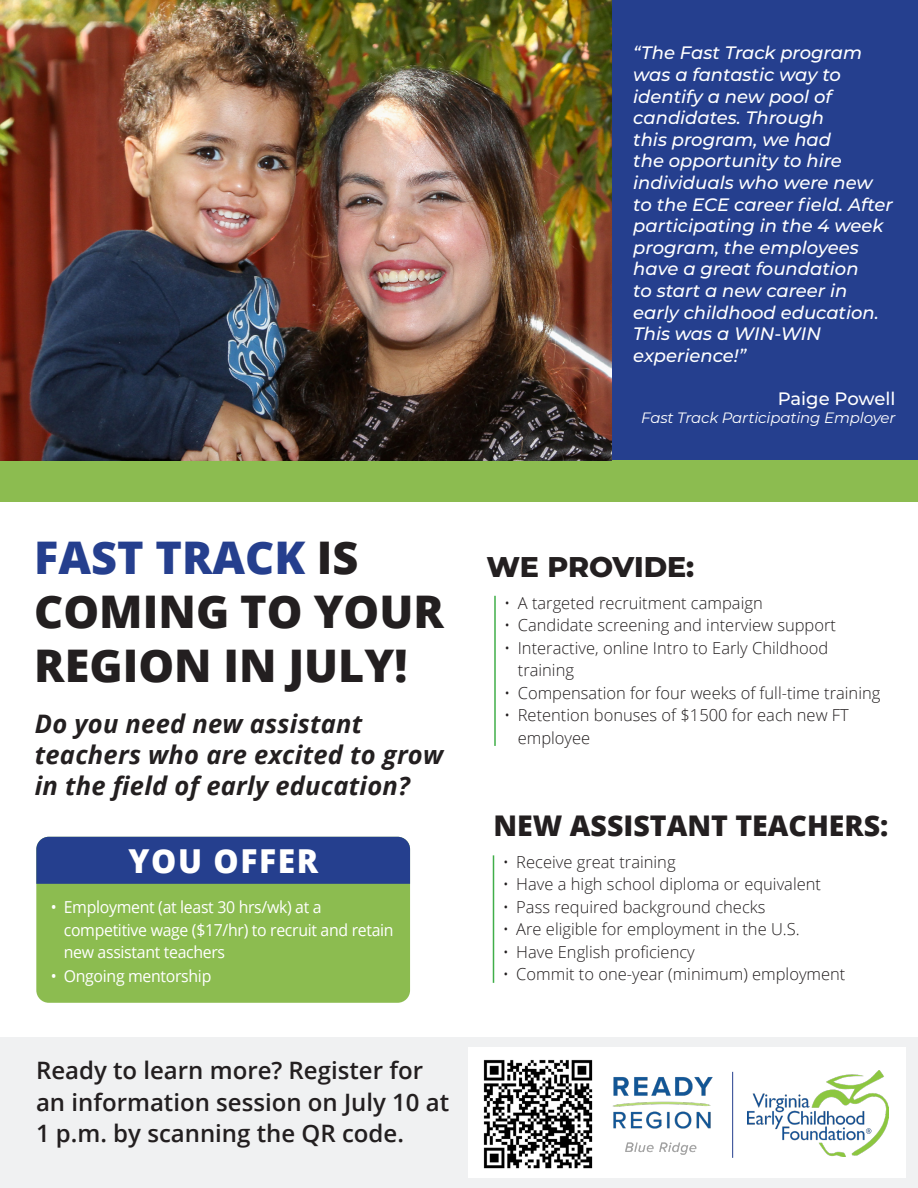
<style>
.page{position:relative;width:918px;height:1188px;background:#fff}
.page>*{position:absolute;margin:0;border:0;box-sizing:border-box;transform-origin:0 0}
.t1{font:800 45px/54px "Open Sans";color:#231f20}
.t2{font:800 33px "Open Sans";letter-spacing:.05em;color:#fff;scale:.96 1}
.t3{font:800 30px "Open Sans";letter-spacing:.05em;color:#fff;scale:.96 1}
.t4{font:800 28.5px "Open Sans";color:#231f20}
.t5{font:800 28.5px "Montserrat";letter-spacing:-.01em;color:#231f20}
.t6{font:italic 700 25.5px/30.6px "Open Sans";letter-spacing:.01em;color:#231f20}
.t7{font:600 24px/31.5px "Open Sans";color:#231f20}
.t8{font:italic 500 18px/21.6px "Montserrat";color:#fff}
.t9{font:500 18px "Montserrat";color:#fff}
.t10{font:300 16.5px/22.5px "Open Sans";color:#231f20}
.t11{font:16.5px/22.5px "Open Sans";letter-spacing:-.02em;color:#fff;scale:.96 1}
.t12{font:italic 15px "Montserrat";letter-spacing:-.01em;color:#fff}
.s1{color:#253f8e}
</style>
<div class="page">
<hr style="left:494px;top:596px;width:2px;height:150px;background:#40ae49">
<div style="left:0;top:1037px;width:918px;height:151px;background:#f0f1f2"></div>
<hr style="left:493px;top:855px;width:1px;height:128px;background:#40ae49">
<div style="left:468px;top:1047px;width:437px;height:131px;background:#fff"></div>
<img style="left:483px;top:1059px;width:110px;height:110px">
<img style="left:747px;top:1070px;width:142px;height:86px">
<div style="left:611px;top:0;width:307px;height:463px;background:#253f8e"></div>
<div style="left:36px;top:837px;width:374px;height:166px;background:#8cbc50;border-radius:12px"></div>
<div style="left:36px;top:837px;width:374px;height:47px;background:#253f8e"></div>
<div style="left:0;top:460px;width:918px;height:41px;background:#8cbc50"></div>
<img style="left:612px;top:1077px;width:101px;height:78px">
<hr style="left:732px;top:1072px;width:1px;height:86px;background:#253f8e">
<img style="left:0;top:0;width:611px;height:460px">
<p class="t8" style="left:633px;top:41px;width:261px">“The Fast Track program was a fantastic way to identify a new pool of candidates. Through<br>this program, we had<br>the opportunity to hire individuals who were new to the ECE career field. After participating in the 4 week program, the employees have a great foundation<br>to start a new career in early childhood education.<br>This was a WIN-WIN experience!”</p>
<p class="t9" style="left:778px;top:386px;width:119px">Paige Powell</p>
<p class="t12" style="left:641px;top:407px;width:256px">Fast Track Participating Employer</p>
<p class="t1" style="left:34px;top:529px;width:411px"><span class="s1">FAST TRACK</span> IS<br>COMING TO YOUR<br>REGION IN JULY!</p>
<p class="t6" style="left:35px;top:708px;width:410px">Do you need new assistant teachers who are excited to grow in the field of early education?</p>
<p class="t3" style="left:145px;top:835px;width:181px">YOU OFFER</p>
<p class="t2" style="left:129px;top:836px;width:199px">YOU OFFER</p>
<p class="t11" style="left:64px;top:896px;width:345px;text-indent:-13px">• Employment (at least 30 hrs/wk) at a competitive wage ($17/hr) to recruit and retain new assistant teachers</p>
<p class="t11" style="left:51px;top:965px;width:169px">• Ongoing mentorship</p>
<p class="t7" style="left:36px;top:1054px;width:415px">Ready to learn more? Register for an information session on July 10 at<br>1 p.m. by scanning the QR code.</p>
<p class="t5" style="left:487px;top:546px;width:209px">WE PROVIDE:</p>
<p class="t10" style="left:504px;top:591px;width:260px">• A targeted recruitment campaign</p>
<p class="t10" style="left:504px;top:614px;width:333px">• Candidate screening and interview support</p>
<p class="t10" style="left:518px;top:636px;width:312px;text-indent:-14px">• Interactive, online Intro to Early Childhood training</p>
<p class="t10" style="left:504px;top:681px;width:378px">• Compensation for four weeks of full-time training</p>
<p class="t10" style="left:518px;top:704px;width:333px;text-indent:-14px">• Retention bonuses of $1500 for each new FT employee</p>
<p class="t4" style="left:494px;top:804px;width:397px">NEW ASSISTANT TEACHERS:</p>
<p class="t10" style="left:503px;top:850px;width:174px">• Receive great training</p>
<p class="t10" style="left:503px;top:873px;width:320px">• Have a high school diploma or equivalent</p>
<p class="t10" style="left:503px;top:895px;width:264px">• Pass required background checks</p>
<p class="t10" style="left:503px;top:918px;width:298px">• Are eligible for employment in the U.S.</p>
<p class="t10" style="left:503px;top:940px;width:194px">• Have English proficiency</p>
<p class="t10" style="left:503px;top:963px;width:344px">• Commit to one-year (minimum) employment</p>
</div>
